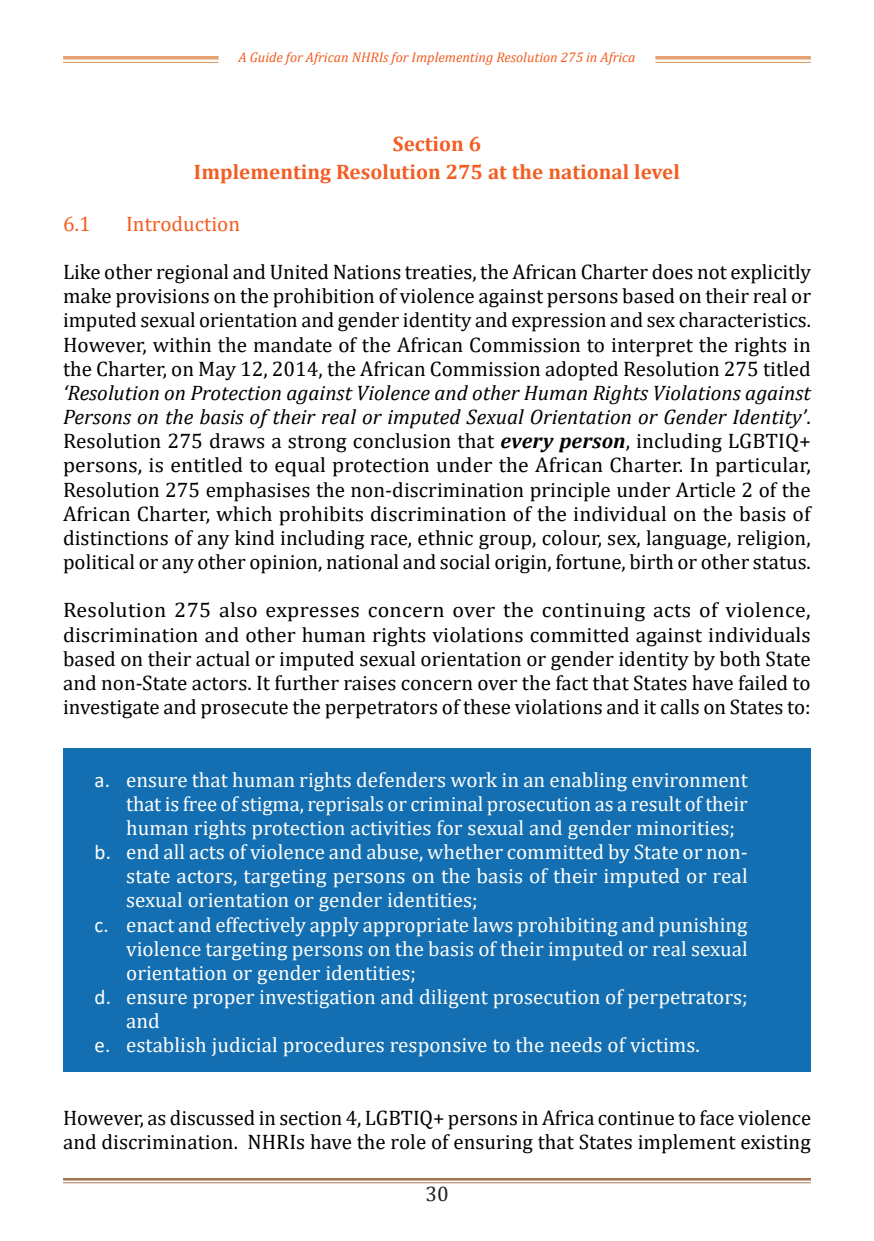
<style>
.page{position:relative;width:874px;height:1241px;background:#fff}
.page>*{position:absolute;margin:0;border:0;box-sizing:border-box;transform-origin:0 0}
.t1{font:21px/24.2px "Cambria";color:#000;text-align:justify}
.t2{font:21px/24.2px "Cambria";color:#fffefd;text-align:justify}
.t3{font:21px/24.2px "Cambria";color:#000;text-align:justify;scale:1.04 1}
.Heading_2{font:700 21px "Cambria";color:#f25d21}
.Heading_3{font:21px "Cambria";color:#f25d21}
.t4{font:21px "Cambria";color:#231f20}
.t5{font:italic 14px "Cambria";color:#f25d21}
.s1{font-style:italic}
.s2{font-weight:700;font-style:italic}
.s3{font-family:"Calibri"}
</style>
<div class="page">
<hr style="left:655px;top:56px;width:155px;height:3px;background:#e2a270">
<hr style="left:655px;top:62px;width:155px;height:1px;background:#e2a270">
<hr style="left:63px;top:56px;width:155px;height:3px;background:#e2a270">
<hr style="left:63px;top:62px;width:155px;height:1px;background:#e2a270">
<hr style="left:63px;top:1177px;width:747px;height:3px;background:#a57652">
<hr style="left:63px;top:1182px;width:747px;height:1px;background:#a57652">
<div style="left:63px;top:748px;width:747px;height:323px;background:#136fb1"></div>
<p class="t5" style="left:238px;top:47px;width:398px">A Guide for African NHRIs for Implementing Resolution 275 in Africa</p>
<p class="Heading_2" style="left:392px;top:129px;width:90px">Section 6</p>
<p class="Heading_2" style="left:194px;top:157px;width:487px">Implementing Resolution 275 at the national level</p>
<p class="Heading_3" style="left:63px;top:211px;width:29px">6.1</p>
<p class="Heading_3" style="left:126px;top:211px;width:115px">Introduction</p>
<p class="t1" style="left:63px;top:260px;width:749px">Like other regional and United Nations treaties, the African Charter does not explicitly make provisions on the prohibition of violence against persons based on their real or imputed sexual orientation and gender identity and expression and sex characteristics.<br>However, within the mandate of the African Commission to interpret the rights in the Charter, on May 12, 2014, the African Commission adopted Resolution 275 titled <span class="s1">‘Resolution on Protection against Violence and other Human Rights Violations against Persons on the basis of their real or imputed Sexual Orientation or Gender Identity’</span>.<br>Resolution 275 draws a strong conclusion that <span class="s2">every person</span>, including LGBTIQ+ persons, is entitled to equal protection under the African Charter. In particular, Resolution 275 emphasises the non-discrimination principle under Article 2 of the African Charter, which prohibits discrimination of the individual on the basis of distinctions of any kind including race, ethnic group, colour, sex, language, religion, political or any other opinion, national and social origin, fortune, birth or other status.</p>
<p class="t3" style="left:63px;top:598px;width:720px">Resolution 275 also expresses concern over the continuing acts of violence, discrimination and other human rights violations committed against individuals based on their actual or imputed sexual orientation or gender identity by both State and non-State actors. It further raises concern over the fact that States have failed to investigate and prosecute the perpetrators of these violations and it calls on States to:</p>
<p class="t2" style="left:126px;top:767px;width:622px;text-indent:-32px"><span class="s3">a.</span> ensure that human rights defenders work in an enabling environment that is free of stigma, reprisals or criminal prosecution as a result of their human rights protection activities for sexual and gender minorities;</p>
<p class="t2" style="left:126px;top:839px;width:623px;text-indent:-32px"><span class="s3">b.</span> end all acts of violence and abuse, whether committed by State or non&shy;state actors, targeting persons on the basis of their imputed or real sexual orientation or gender identities;</p>
<p class="t2" style="left:126px;top:912px;width:623px;text-indent:-32px"><span class="s3">c.</span> enact and effectively apply appropriate laws prohibiting and punishing violence targeting persons on the basis of their imputed or real sexual orientation or gender identities;</p>
<p class="t2" style="left:126px;top:984px;width:622px;text-indent:-32px"><span class="s3">d.</span> ensure proper investigation and diligent prosecution of perpetrators; and</p>
<p class="t2" style="left:94px;top:1032px;width:606px"><span class="s3">e.</span> establish judicial procedures responsive to the needs of victims.</p>
<p class="t1" style="left:63px;top:1105px;width:749px">However, as discussed in section 4, LGBTIQ+ persons in Africa continue to face violence and discrimination. NHRIs have the role of ensuring that States implement existing</p>
<p class="t4" style="left:425px;top:1181px;width:25px">30</p>
</div>
